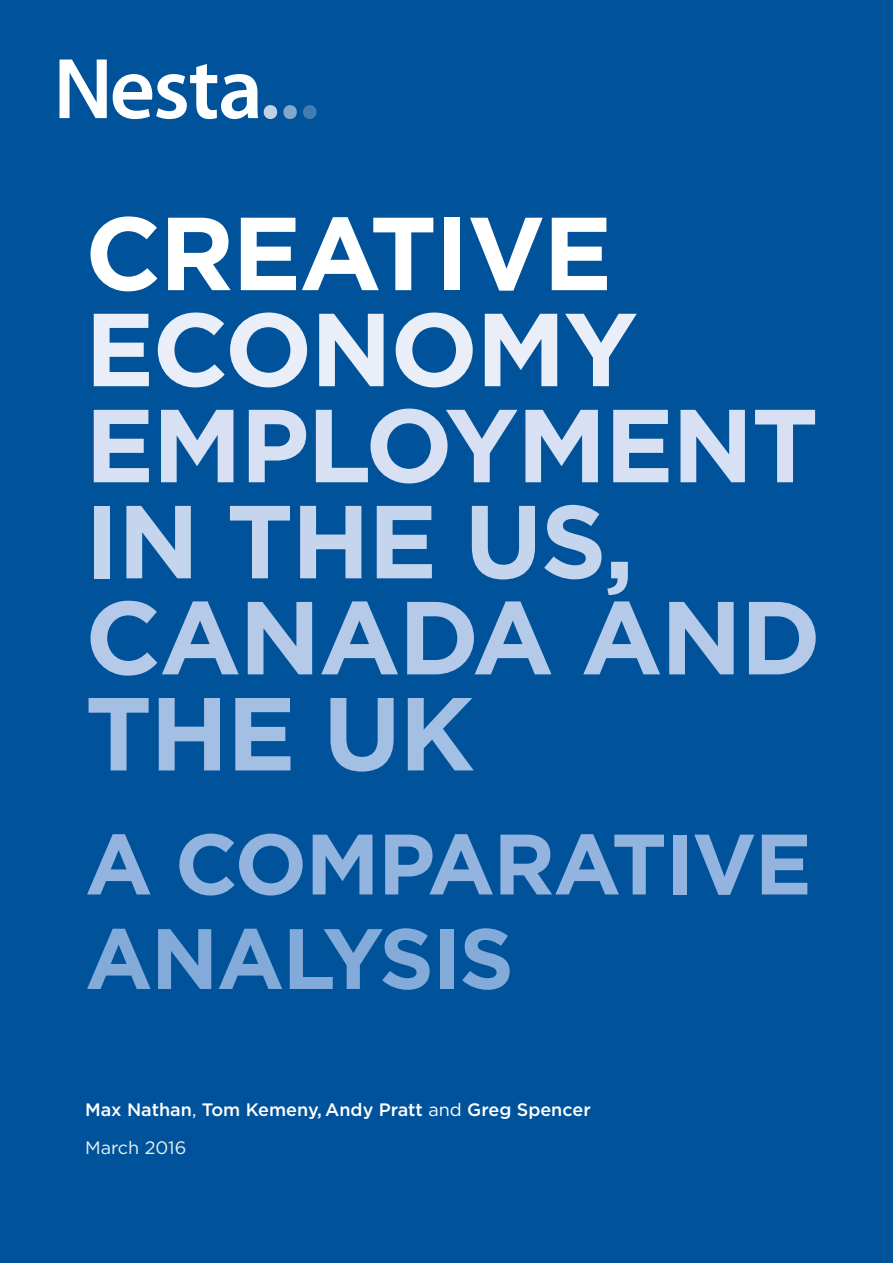
<style>
.page{position:relative;width:893px;height:1263px;background:#00539b}
.page>*{position:absolute;margin:0;border:0;box-sizing:border-box;transform-origin:0 0}
.t1{font:700 103.5px "Gotham HTF";letter-spacing:-.02em;color:#d7e1f3}
.t2{font:700 103.5px "Gotham HTF";letter-spacing:-.02em;color:#b5cae9}
.t3{font:700 103.5px "Gotham HTF";letter-spacing:-.02em;color:#fff}
.t4{font:700 103.5px "Gotham HTF";letter-spacing:-.02em;color:#c6d5ee}
.t5{font:700 103.5px "Gotham HTF";letter-spacing:-.02em;color:#e9eef8}
.t6{font:700 103.5px "Gotham HTF";color:#a4bfe4}
.t7{font:700 85.5px "Gotham HTF";letter-spacing:-.02em;color:#93b4df}
.t8{font:700 85.5px "Gotham HTF";letter-spacing:-.02em;color:#83abda}
.t9{font:500 18px/37.5px "Gotham HTF";color:#fff}
.s1{font-weight:400}
.s2{font-weight:400;color:#e9f1ef}
</style>
<div class="page">
<svg style="left:60px;top:60px;width:47px;height:58px"></svg>
<svg style="left:113px;top:64px;width:145px;height:55px"></svg>
<div style="left:264px;top:105px;width:13px;height:14px;background:#bfd3e5;border-radius:50%"></div>
<div style="left:283px;top:105px;width:14px;height:14px;background:#7fa8cc;border-radius:50%"></div>
<div style="left:303px;top:105px;width:13px;height:14px;background:#3f7db3;border-radius:50%"></div>
<h1 class="t3" style="left:85px;top:194px;width:529px">CREATIVE</h1>
<h1 class="t5" style="left:85px;top:290px;width:554px">ECONOMY</h1>
<h1 class="t1" style="left:85px;top:386px;width:735px">EMPLOYMENT</h1>
<h1 class="t4" style="left:85px;top:482px;width:551px">IN THE US,</h1>
<h1 class="t2" style="left:85px;top:578px;width:738px">CANADA AND</h1>
<h1 class="t6" style="left:85px;top:674px;width:391px">THE UK</h1>
<h2 class="t7" style="left:85px;top:815px;width:728px">A COMPARATIVE</h2>
<h2 class="t8" style="left:85px;top:909px;width:430px">ANALYSIS</h2>
<p class="t9" style="left:85px;top:1091px;width:507px">Max Nathan<span class="s1">,</span> Tom Kemeny, Andy Pratt <span class="s1">and</span> Greg Spencer<br><span class="s2">March 2016</span></p>
</div>
